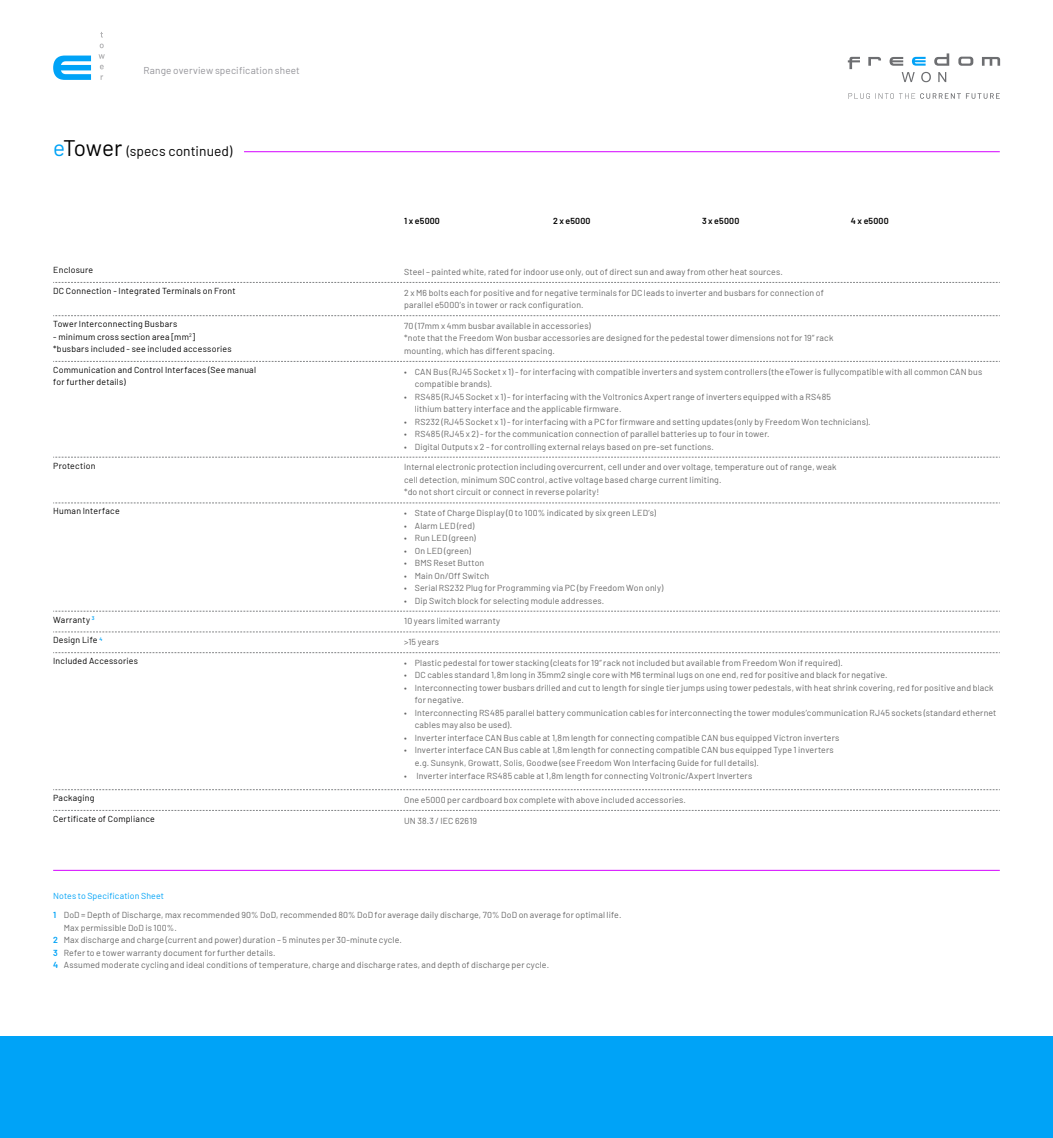
<style>
.page{position:relative;width:1053px;height:1138px;background:#fff}
.page>*{position:absolute;margin:0;border:0;box-sizing:border-box;transform-origin:0 0}
.overview_heading{font:13.75px "Barlow";letter-spacing:.005em;color:#000}
.overview_text{font:10px "Barlow";letter-spacing:.01em;color:#949499}
.table_text{font:8.75px/12.5px "Barlow";letter-spacing:.015em;color:#666}
.table_headings{font:8.75px "Barlow";letter-spacing:.025em;color:#000}
.subheading{font:600 8.75px "Barlow";letter-spacing:.02em;color:#000}
.Notes_heading{font:8.75px "Barlow";letter-spacing:.015em;color:#00a3f7}
.s1{font-size:22.5px;color:#00a3f7}
.s2{font-size:22.5px}
.s3{font-weight:600;color:#00a3f7}
</style>
<div class="page">
<svg style="left:847px;top:53px;width:153px;height:29px"></svg>
<svg style="left:848px;top:93px;width:21px;height:6px"></svg>
<svg style="left:875px;top:93px;width:124px;height:6px"></svg>
<div style="left:0;top:1036px;width:1052px;height:102px;background:#00a3f7"></div>
<hr style="left:53px;top:870px;width:946px;height:1px;background:#d400ff">
<svg style="left:53px;top:810px;width:946px;height:1px"></svg>
<svg style="left:53px;top:361px;width:946px;height:1px"></svg>
<svg style="left:53px;top:457px;width:945px;height:1px"></svg>
<svg style="left:53px;top:502px;width:945px;height:1px"></svg>
<svg style="left:53px;top:611px;width:945px;height:1px"></svg>
<svg style="left:53px;top:631px;width:945px;height:1px"></svg>
<svg style="left:53px;top:652px;width:946px;height:1px"></svg>
<svg style="left:53px;top:789px;width:946px;height:1px"></svg>
<svg style="left:53px;top:282px;width:946px;height:1px"></svg>
<svg style="left:53px;top:315px;width:946px;height:1px"></svg>
<hr style="left:244px;top:151px;width:755px;height:1px;background:#d400ff">
<svg style="left:53px;top:56px;width:38px;height:24px"></svg>
<svg style="left:100px;top:44px;width:4px;height:4px"></svg>
<svg style="left:98px;top:54px;width:7px;height:5px"></svg>
<svg style="left:100px;top:65px;width:4px;height:4px"></svg>
<p class="overview_text" style="left:144px;top:64px;width:158px">Range overview specification sheet</p>
<p class="overview_heading" style="left:53px;top:141px;width:181px"><span class="s1">e</span><span class="s2">Tower</span> (specs continued)</p>
<p class="subheading" style="left:404px;top:214px;width:37px">1 x e5000</p>
<p class="subheading" style="left:553px;top:214px;width:39px">2 x e5000</p>
<p class="subheading" style="left:702px;top:214px;width:39px">3 x e5000</p>
<p class="subheading" style="left:850px;top:214px;width:39px">4 x e5000</p>
<p class="table_headings" style="left:53px;top:264px;width:42px">Enclosure</p>
<p class="table_text" style="left:404px;top:265px;width:380px">Steel – painted white, rated for indoor use only, out of direct sun and away from other heat sources.</p>
<p class="table_headings" style="left:53px;top:284px;width:184px">DC Connection - Integrated Terminals on Front</p>
<p class="table_text" style="left:404px;top:286px;width:421px">2 x M6 bolts each for positive and for negative terminals for DC leads to inverter and busbars for connection of</p>
<p class="table_text" style="left:404px;top:298px;width:181px">parallel e5000’s in tower or rack configuration.</p>
<p class="table_headings" style="left:53px;top:318px;width:125px">Tower Interconnecting Busbars</p>
<p class="table_headings" style="left:53px;top:330px;width:143px">- minimum cross section area [mm<sup>2</sup>]</p>
<p class="table_headings" style="left:53px;top:343px;width:180px">*busbars included - see included accessories</p>
<p class="table_text" style="left:404px;top:319px;width:188px">70 (17mm x 4mm busbar available in accessories)</p>
<p class="table_text" style="left:404px;top:331px;width:430px">*note that the Freedom Won busbar accessories are designed for the pedestal tower dimensions not for 19” rack</p>
<p class="table_text" style="left:404px;top:344px;width:152px">mounting, which has different spacing.</p>
<p class="table_headings" style="left:53px;top:363px;width:204px">Communication and Control Interfaces (See manual</p>
<p class="table_headings" style="left:53px;top:376px;width:74px">for further details)</p>
<p class="table_text" style="left:415px;top:364px;width:569px;text-indent:-11px">• CAN Bus (RJ45 Socket x 1) - for interfacing with compatible inverters and system controllers (the eTower is fullycompatible with all common CAN bus compatible brands).</p>
<p class="table_text" style="left:415px;top:389px;width:417px;text-indent:-11px">• RS485 (RJ45 Socket x 1) - for interfacing with the Voltronics Axpert range of inverters equipped with a RS485 lithium battery interface and the applicable firmware.</p>
<p class="table_text" style="left:404px;top:414px;width:468px">• RS232 (RJ45 Socket x 1) - for interfacing with a PC for firmware and setting updates (only by Freedom Won technicians).</p>
<p class="table_text" style="left:404px;top:427px;width:367px">• RS485 (RJ45 x 2) - for the communication connection of parallel batteries up to four in tower.</p>
<p class="table_text" style="left:404px;top:439px;width:311px">• Digital Outputs x 2 - for controlling external relays based on pre-set functions.</p>
<p class="table_headings" style="left:53px;top:459px;width:44px">Protection</p>
<p class="table_text" style="left:404px;top:460px;width:434px">Internal electronic protection including overcurrent, cell under and over voltage, temperature out of range, weak</p>
<p class="table_text" style="left:404px;top:473px;width:319px">cell detection, minimum SOC control, active voltage based charge current limiting.</p>
<p class="table_text" style="left:404px;top:485px;width:196px">*do not short circuit or connect in reverse polarity!</p>
<p class="table_headings" style="left:53px;top:505px;width:68px">Human Interface</p>
<p class="table_text" style="left:404px;top:506px;width:253px">• State of Charge Display (0 to 100% indicated by six green LED’s)</p>
<p class="table_text" style="left:404px;top:518px;width:72px">• Alarm LED (red)</p>
<p class="table_text" style="left:404px;top:531px;width:73px">• Run LED (green)</p>
<p class="table_text" style="left:404px;top:543px;width:68px">• On LED (green)</p>
<p class="table_text" style="left:404px;top:556px;width:82px">• BMS Reset Button</p>
<p class="table_text" style="left:404px;top:568px;width:86px">• Main On/Off Switch</p>
<p class="table_text" style="left:404px;top:581px;width:261px">• Serial RS232 Plug for Programming via PC (by Freedom Won only)</p>
<p class="table_text" style="left:404px;top:593px;width:202px">• Dip Switch block for selecting module addresses.</p>
<p class="table_headings" style="left:53px;top:613px;width:43px">Warranty <sup>3</sup></p>
<p class="table_text" style="left:404px;top:614px;width:98px">10 years limited warranty</p>
<p class="table_headings" style="left:53px;top:634px;width:51px">Design Life <sup>4</sup></p>
<p class="table_text" style="left:404px;top:635px;width:36px">&gt;15 years</p>
<p class="table_headings" style="left:53px;top:654px;width:86px">Included Accessories</p>
<p class="table_text" style="left:404px;top:656px;width:440px">• Plastic pedestal for tower stacking (cleats for 19” rack not included but available from Freedom Won if required).</p>
<p class="table_text" style="left:404px;top:668px;width:485px">• DC cables standard 1,8m long in 35mm2 single core with M6 terminal lugs on one end, red for positive and black for negative.</p>
<p class="table_text" style="left:415px;top:681px;width:580px;text-indent:-11px">• Interconnecting tower busbars drilled and cut to length for single tier jumps using tower pedestals, with heat shrink covering, red for positive and black for negative.</p>
<p class="table_text" style="left:415px;top:706px;width:583px;text-indent:-11px">• Interconnecting RS485 parallel battery communication cables for interconnecting the tower modules’communication RJ45 sockets (standard ethernet cables may also be used).</p>
<p class="table_text" style="left:404px;top:731px;width:436px">• Inverter interface CAN Bus cable at 1,8m length for connecting compatible CAN bus equipped Victron inverters</p>
<p class="table_text" style="left:415px;top:743px;width:420px;text-indent:-11px">• Inverter interface CAN Bus cable at 1,8m length for connecting compatible CAN bus equipped Type 1 inverters e.g. Sunsynk, Growatt, Solis, Goodwe (see Freedom Won Interfacing Guide for full details).</p>
<p class="table_text" style="left:404px;top:768px;width:349px">• Inverter interface RS485 cable at 1,8m length for connecting Voltronic/Axpert Inverters</p>
<p class="table_headings" style="left:53px;top:791px;width:43px">Packaging</p>
<p class="table_text" style="left:404px;top:793px;width:283px">One e5000 per cardboard box complete with above included accessories.</p>
<p class="table_headings" style="left:53px;top:812px;width:103px">Certificate of Compliance</p>
<p class="table_text" style="left:404px;top:813px;width:74px">UN 38.3 / IEC 62619</p>
<p class="Notes_heading" style="left:53px;top:889px;width:112px">Notes to Specification Sheet</p>
<p class="table_text" style="left:64px;top:908px;width:559px;text-indent:-11px"><span class="s3">1</span> DoD = Depth of Discharge, max recommended 90% DoD, recommended 80% DoD for average daily discharge, 70% DoD on average for optimal life.<br>Max permissible DoD is 100%.</p>
<p class="table_text" style="left:53px;top:933px;width:350px"><span class="s3">2</span> Max discharge and charge (current and power) duration – 5 minutes per 30-minute cycle.</p>
<p class="table_text" style="left:53px;top:946px;width:224px"><span class="s3">3</span> Refer to e tower warranty document for further details.</p>
<p class="table_text" style="left:53px;top:958px;width:497px"><span class="s3">4</span> Assumed moderate cycling and ideal conditions of temperature, charge and discharge rates, and depth of discharge per cycle.</p>
</div>
